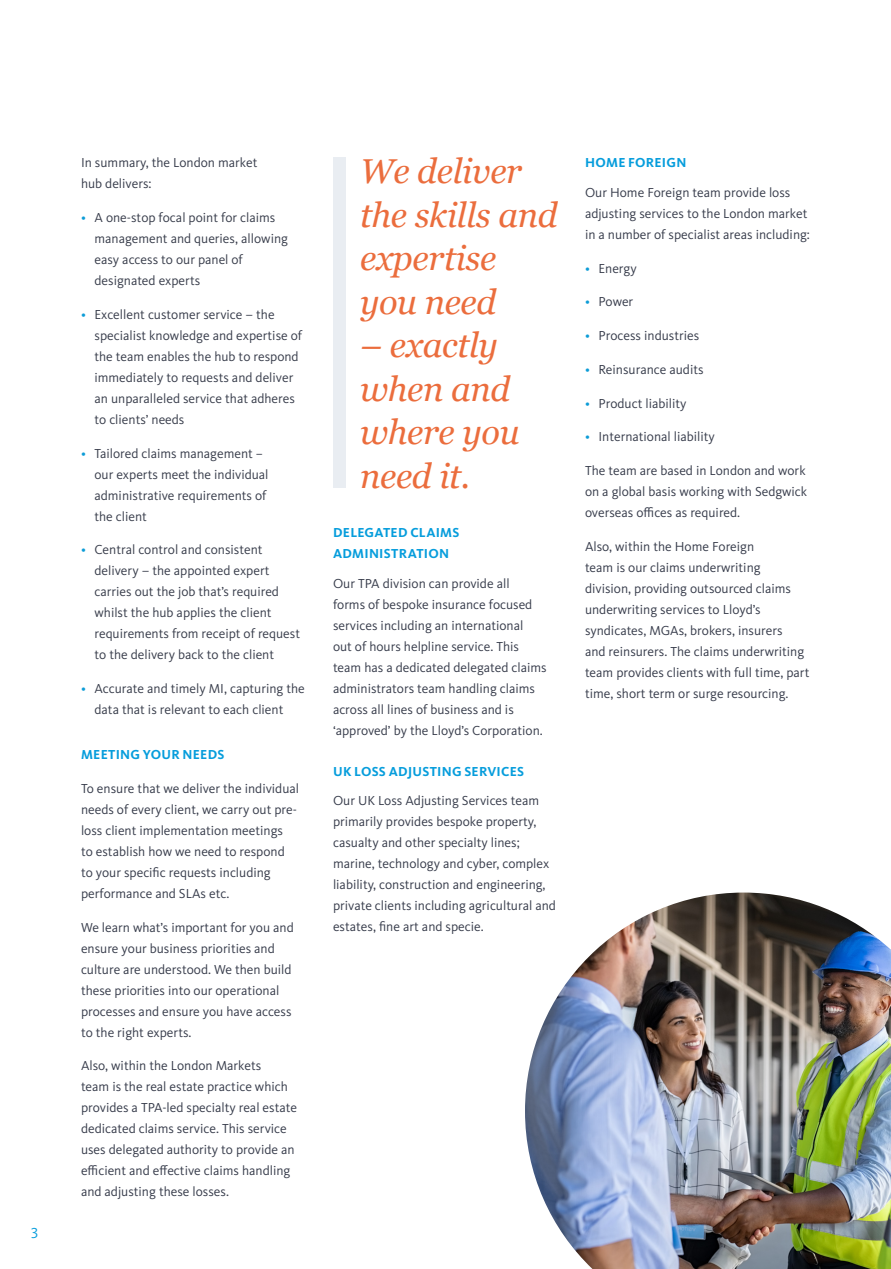
<style>
.page{position:relative;width:891px;height:1269px;background:#fff}
.page>*{position:absolute;margin:0;border:0;box-sizing:border-box;transform-origin:0 0}
.t1{font:italic 34.5px/43.5px "Georgia";letter-spacing:-.01em;color:#eb6d3d}
.t2{font:15px "Kievit OT";color:#069ddc}
.Body{font:13.5px/21px "Kievit OT";color:#373c4b}
.t3{font:13.5px/21px "Kievit OT";color:#383d4b}
.Bullet{font:13.5px/21px "Kievit OT";color:#373c4b}
.Bullet-2{font:700 13.5px/21px "Kievit OT";letter-spacing:.02em;color:#069ddc}
.Para_title{font:700 13.5px "Kievit OT";letter-spacing:.02em;color:#069ddc}
.s1{color:#0c9cd7}
.s2{font-style:italic}
</style>
<div class="page">
<img style="left:525px;top:893px;width:366px;height:376px">
<div style="left:333px;top:157px;width:13px;height:331px;background:#e9edf2"></div>
<p class="t2" style="left:31px;top:1224px;width:9px">3</p>
<p class="Body" style="left:81px;top:152px;width:178px">In summary, the London market hub delivers:</p>
<p class="t3" style="left:94px;top:207px;width:195px;text-indent:-14px"><span class="s1">•</span> A one-stop focal point for claims management and queries, allowing easy access to our panel of designated experts</p>
<p class="t3" style="left:94px;top:304px;width:209px;text-indent:-14px"><span class="s1">•</span> Excellent customer service <span class="s2">–</span> the specialist knowledge and expertise of the team enables the hub to respond immediately to requests and deliver an unparalleled service that adheres to clients’ needs</p>
<p class="t3" style="left:94px;top:443px;width:176px;text-indent:-14px"><span class="s1">•</span> Tailored claims management – our experts meet the individual administrative requirements of the client</p>
<p class="t3" style="left:94px;top:539px;width:207px;text-indent:-14px"><span class="s1">•</span> Central control and consistent delivery <span class="s2">–</span> the appointed expert carries out the job that’s required whilst the hub applies the client requirements from receipt of request to the delivery back to the client</p>
<p class="t3" style="left:81px;top:678px;width:225px;text-align:center"><span class="s1">•</span> Accurate and timely MI, capturing the data that is relevant to each client</p>
<p class="Bullet-2" style="left:81px;top:744px;width:145px">MEETING YOUR NEEDS</p>
<p class="Bullet" style="left:81px;top:778px;width:220px">To ensure that we deliver the individual needs of every client, we carry out pre&shy;loss client implementation meetings<br>to establish how we need to respond to your specific requests including performance and SLAs etc.</p>
<p class="Bullet" style="left:81px;top:917px;width:214px">We learn what’s important for you and ensure your business priorities and culture are understood. We then build these priorities into our operational processes and ensure you have access to the right experts.</p>
<p class="Bullet" style="left:81px;top:1055px;width:218px">Also, within the London Markets<br>team is the real estate practice which provides a TPA-led specialty real estate dedicated claims service. This service uses delegated authority to provide an efficient and effective claims handling and adjusting these losses.</p>
<p class="t1" style="left:360px;top:150px;width:164px">We deliver</p>
<p class="t1" style="left:360px;top:193px;width:199px">the skills and expertise you need</p>
<p class="t1" style="left:360px;top:324px;width:161px">– exactly when and where you</p>
<p class="t1" style="left:360px;top:454px;width:112px">need it.</p>
<p class="Bullet-2" style="left:333px;top:522px;width:128px">DELEGATED CLAIMS<br>ADMINISTRATION</p>
<p class="Body" style="left:333px;top:573px;width:215px">Our TPA division can provide all<br>forms of bespoke insurance focused services including an international<br>out of hours helpline service. This team has a dedicated delegated claims administrators team handling claims across all lines of business and is ‘approved’ by the Lloyd’s Corporation.</p>
<p class="Bullet-2" style="left:333px;top:760px;width:193px">UK LOSS ADJUSTING SERVICES</p>
<p class="Body" style="left:333px;top:790px;width:225px">Our UK Loss Adjusting Services team primarily provides bespoke property, casualty and other specialty lines; marine, technology and cyber, complex liability, construction and engineering, private clients including agricultural and estates, fine art and specie.</p>
<p class="Para_title" style="left:585px;top:155px;width:103px">HOME FOREIGN</p>
<p class="Body" style="left:585px;top:182px;width:227px">Our Home Foreign team provide loss adjusting services to the London market in a number of specialist areas including:</p>
<p class="Body" style="left:585px;top:258px;width:53px"><span class="s1">•</span> Energy</p>
<p class="Body" style="left:585px;top:291px;width:50px"><span class="s1">•</span> Power</p>
<p class="Body" style="left:585px;top:325px;width:116px"><span class="s1">•</span> Process industries</p>
<p class="Body" style="left:585px;top:359px;width:120px"><span class="s1">•</span> Reinsurance audits</p>
<p class="Body" style="left:585px;top:393px;width:103px"><span class="s1">•</span> Product liability</p>
<p class="Body" style="left:585px;top:426px;width:131px"><span class="s1">•</span> International liability</p>
<p class="Body" style="left:585px;top:460px;width:224px;text-align:justify">The team are based in London and work on a global basis working with Sedgwick overseas offices as required.</p>
<p class="Body" style="left:585px;top:536px;width:226px">Also, within the Home Foreign<br>team is our claims underwriting division, providing outsourced claims underwriting services to Lloyd’s syndicates, MGAs, brokers, insurers<br>and reinsurers. The claims underwriting team provides clients with full time, part time, short term or surge resourcing.</p>
</div>
